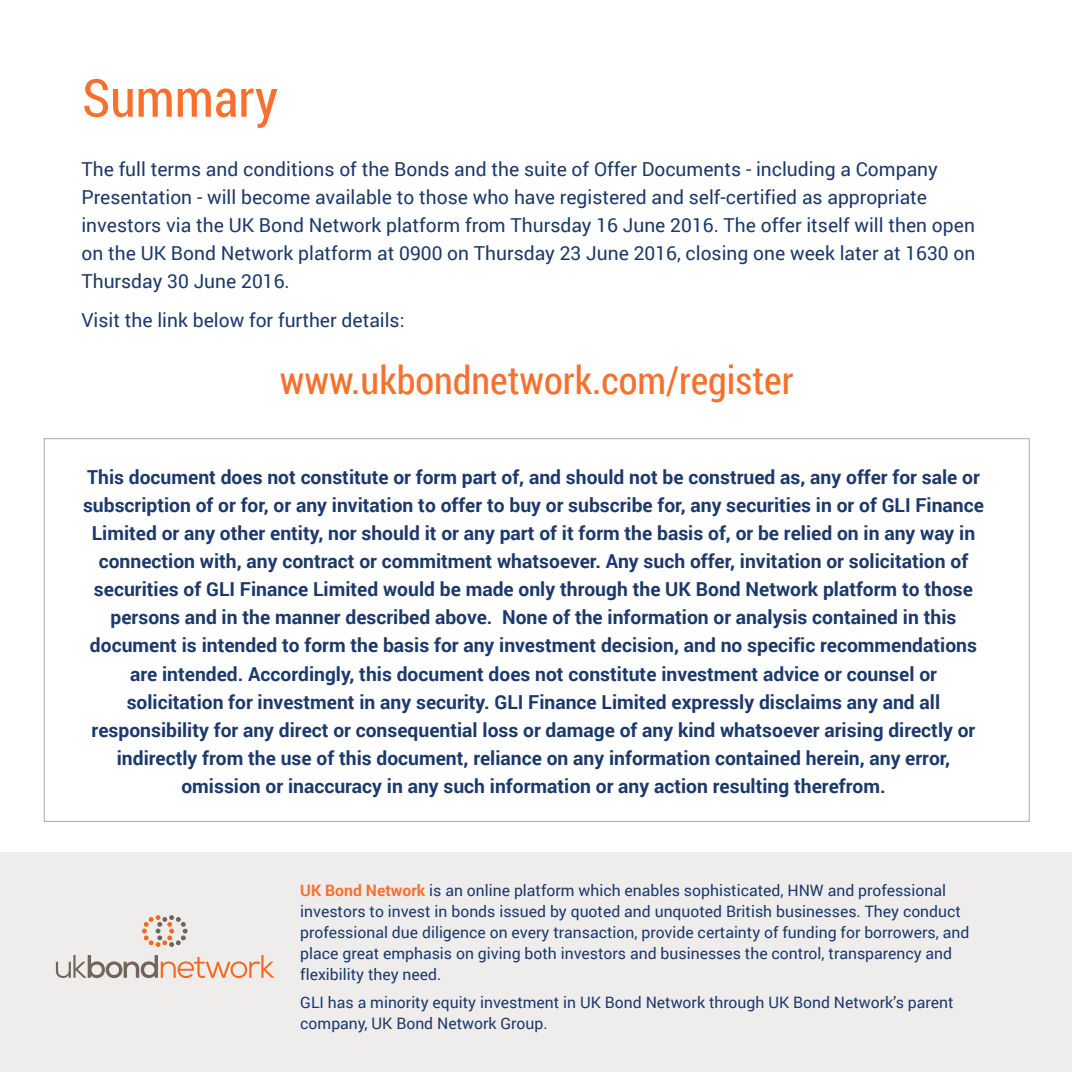
<style>
.page{position:relative;width:1072px;height:1072px;background:#fff}
.page>*{position:absolute;margin:0;border:0;box-sizing:border-box;transform-origin:0 0}
.t1{font:52.5px "Roboto Condensed";color:#f7702d}
.t2{font:38.5px "Roboto Condensed";color:#f7702d}
.t3{font:700 19.25px/28px "Roboto";color:#1c396c;text-align:center}
.t4{font:19.25px/28px "Roboto";color:#1c396c}
.t5{font:15.75px/21px "Roboto";color:#1c396c}
.s1{color:#1a3969}
.s2{color:#1a396a}
.s3{font-weight:700;color:#f7702d}
</style>
<div class="page">
<div style="left:0;top:852px;width:1071px;height:219px;background:#eeedec"></div>
<svg style="left:56px;top:955px;width:218px;height:23px"></svg>
<svg style="left:142px;top:915px;width:46px;height:32px"></svg>
<h1 class="t1" style="left:82px;top:62px;width:197px">Summary</h1>
<p class="t4" style="left:81px;top:154px;width:895px">The full terms and conditions of the Bonds and the suite of Offer Documents - including a Company Presentation - will become available to those who have registered and self-certified as appropriate investors via the UK Bond Network platform from <span class="s1">Thursday 16 June 2016</span>. The offer itself will then open on the UK Bond Network platform at 0900 on <span class="s1">Thursday 23 June 2016</span>, closing one week later at 1630 on <span class="s2">Thursday 30 June 2016</span>.</p>
<p class="t4" style="left:81px;top:305px;width:324px">Visit the link below for further details:</p>
<h2 class="t2" style="left:280px;top:353px;width:515px">www.ukbondnetwork.com/register</h2>
<p class="t3" style="left:83px;top:463px;width:902px">This document does not constitute or form part of, and should not be construed as, any offer for sale or subscription of or for, or any invitation to offer to buy or subscribe for, any securities in or of GLI Finance Limited or any other entity, nor should it or any part of it form the basis of, or be relied on in any way in connection with, any contract or commitment whatsoever. Any such offer, invitation or solicitation of securities of GLI Finance Limited would be made only through the UK Bond Network platform to those persons and in the manner described above. None of the information or analysis contained in this document is intended to form the basis for any investment decision, and no specific recommendations are intended. Accordingly, this document does not constitute investment advice or counsel or solicitation for investment in any security. GLI Finance Limited expressly disclaims any and all responsibility for any direct or consequential loss or damage of any kind whatsoever arising directly or indirectly from the use of this document, reliance on any information contained herein, any error, omission or inaccuracy in any such information or any action resulting therefrom.</p>
<p class="t5" style="left:300px;top:879px;width:670px"><span class="s3">UK Bond Network</span> is an online platform which enables sophisticated, HNW and professional investors to invest in bonds issued by quoted and unquoted British businesses. They conduct professional due diligence on every transaction, provide certainty of funding for borrowers, and place great emphasis on giving both investors and businesses the control, transparency and flexibility they need.</p>
<p class="t5" style="left:300px;top:991px;width:655px">GLI has a minority equity investment in UK Bond Network through UK Bond Network’s parent company, UK Bond Network Group.</p>
</div>
